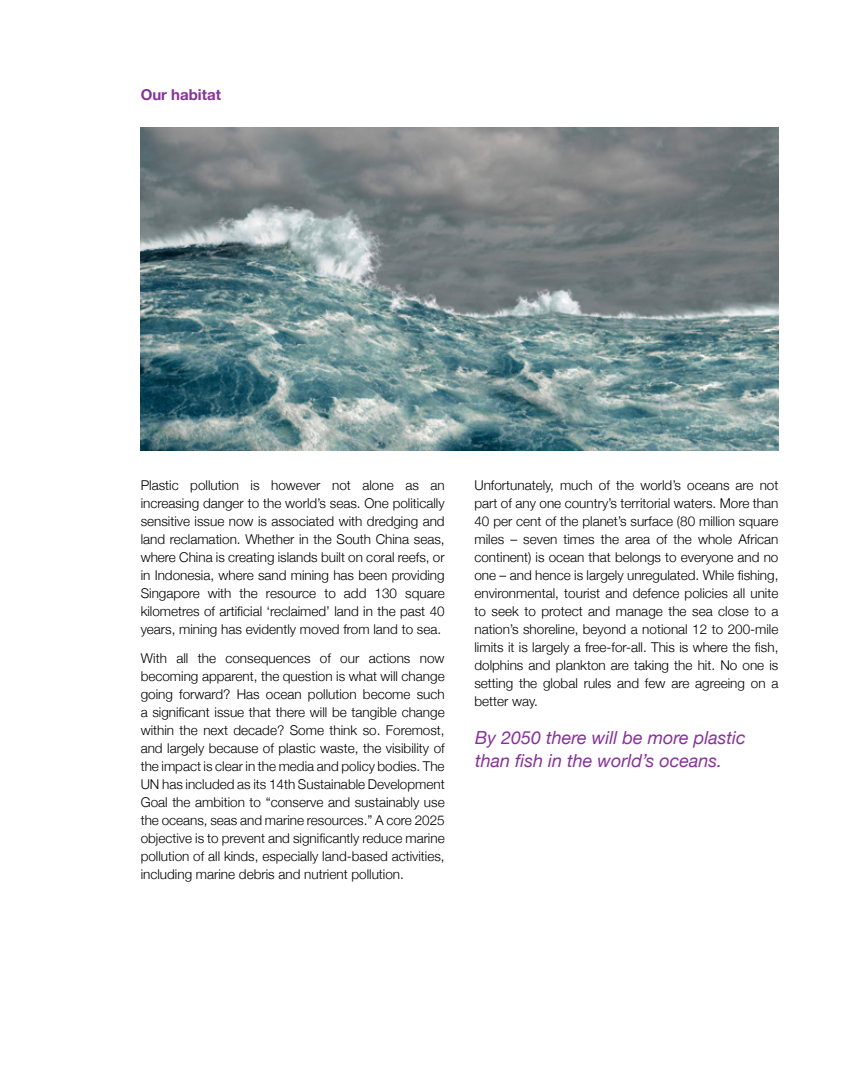
<style>
.page{position:relative;width:864px;height:1080px;background:#fff}
.page>*{position:absolute;margin:0;border:0;box-sizing:border-box;transform-origin:0 0}
.t1{font:italic 18px/22.5px "Helvetica Neue";color:#873299}
.t2{font:700 15px "Helvetica Neue";color:#873299}
.t3{font:300 13.5px/18px "Helvetica Neue";color:#000;text-align:justify}
</style>
<div class="page">
<img style="left:141px;top:128px;width:637px;height:323px">
<p class="t2" style="left:141px;top:83px;width:82px">Our habitat</p>
<p class="t3" style="left:141px;top:476px;width:306px">Plastic pollution is however not alone as an increasing danger to the world’s seas. One politically sensitive issue now is associated with dredging and land reclamation. Whether in the South China seas, where China is creating islands built on coral reefs, or in Indonesia, where sand mining has been providing Singapore with the resource to add 130 square kilometres of artificial ‘reclaimed’ land in the past 40 years, mining has evidently moved from land to sea.</p>
<p class="t3" style="left:141px;top:648px;width:306px">With all the consequences of our actions now becoming apparent, the question is what will change going forward? Has ocean pollution become such a significant issue that there will be tangible change within the next decade? Some think so. Foremost, and largely because of plastic waste, the visibility of the impact is clear in the media and policy bodies. The UN has included as its 14th Sustainable Development Goal the ambition to “conserve and sustainably use the oceans, seas and marine resources.” A core 2025 objective is to prevent and significantly reduce marine pollution of all kinds, especially land-based activities, including marine debris and nutrient pollution.</p>
<p class="t3" style="left:474px;top:475px;width:306px">Unfortunately, much of the world’s oceans are not part of any one country’s territorial waters. More than 40 per cent of the planet’s surface (80 million square miles – seven times the area of the whole African continent) is ocean that belongs to everyone and no one – and hence is largely unregulated. While fishing, environmental, tourist and defence policies all unite to seek to protect and manage the sea close to a nation’s shoreline, beyond a notional 12 to 200-mile limits it is largely a free-for-all. This is where the fish, dolphins and plankton are taking the hit. No one is setting the global rules and few are agreeing on a better way.</p>
<h1 class="t1" style="left:475px;top:728px;width:272px">By 2050 there will be more plastic than fish in the world’s oceans.</h1>
</div>
